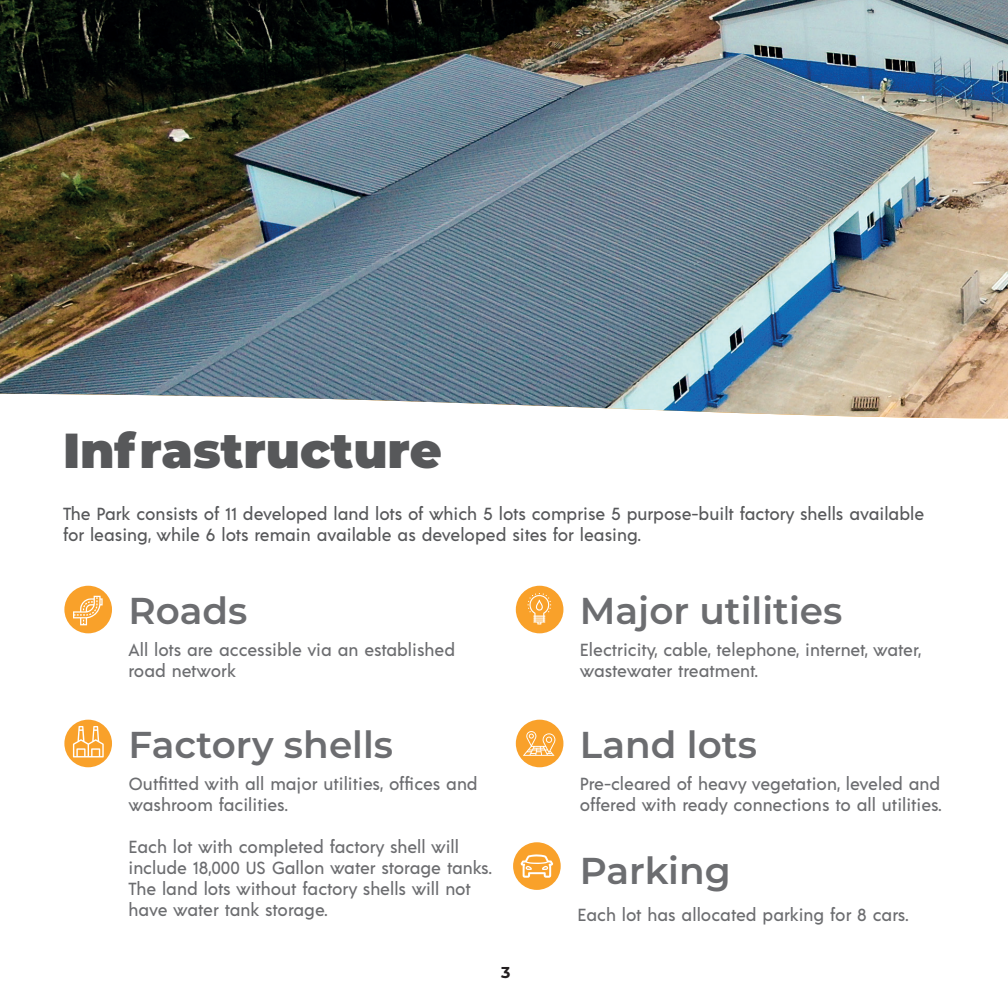
<style>
.page{position:relative;width:1008px;height:1008px;background:#fff}
.page>*{position:absolute;margin:0;border:0;box-sizing:border-box;transform-origin:0 0}
.t1{font:900 49.18px "Montserrat";color:#57585a}
.t2{font:600 37.45px "Montserrat";color:#6c6d70}
.t3{font:500 17.5px/21px "Acre";color:#6c6d70}
.t4{font:500 17.5px/21px "Acre";color:#57585a}
.t5{font:700 15.75px "Montserrat";color:#231f20}
</style>
<div class="page">
<div style="left:64px;top:586px;width:48px;height:47px;background:#f9a12a;border-radius:50%"></div>
<svg style="left:73px;top:596px;width:30px;height:29px"></svg>
<div style="left:64px;top:720px;width:48px;height:47px;background:#f9a12a;border-radius:50%"></div>
<svg style="left:73px;top:726px;width:31px;height:31px"></svg>
<div style="left:516px;top:586px;width:47px;height:47px;background:#f9a12a;border-radius:50%"></div>
<svg style="left:528px;top:593px;width:23px;height:32px"></svg>
<div style="left:516px;top:720px;width:47px;height:47px;background:#f9a12a;border-radius:50%"></div>
<svg style="left:523px;top:731px;width:33px;height:25px"></svg>
<div style="left:513px;top:842px;width:48px;height:48px;background:#f9a12a;border-radius:50%"></div>
<svg style="left:520px;top:854px;width:34px;height:24px"></svg>
<img style="left:0;top:0;width:1008px;height:419px">
<p class="t1" style="left:63px;top:413px;width:380px">Infrastructure</p>
<p class="t4" style="left:63px;top:502px;width:863px">The Park consists of 11 developed land lots of which 5 lots comprise 5 purpose-built factory shells available for leasing, while 6 lots remain available as developed sites for leasing.</p>
<p class="t2" style="left:129px;top:584px;width:120px">Roads</p>
<p class="t2" style="left:580px;top:584px;width:264px">Major utilities</p>
<p class="t3" style="left:129px;top:639px;width:328px">All lots are accessible via an established road network</p>
<p class="t3" style="left:580px;top:639px;width:343px">Electricity, cable, telephone, internet, water, wastewater treatment.</p>
<p class="t2" style="left:129px;top:718px;width:266px">Factory shells</p>
<p class="t2" style="left:580px;top:718px;width:179px">Land lots</p>
<p class="t3" style="left:129px;top:773px;width:351px">Outfitted with all major utilities, offices and washroom facilities.</p>
<p class="t3" style="left:129px;top:836px;width:365px">Each lot with completed factory shell will include 18,000 US Gallon water storage tanks.<br>The land lots without factory shells will not have water tank storage.</p>
<p class="t5" style="left:501px;top:961px;width:11px">3</p>
<p class="t3" style="left:580px;top:773px;width:363px">Pre-cleared of heavy vegetation, leveled and offered with ready connections to all utilities.</p>
<p class="t2" style="left:580px;top:844px;width:152px">Parking</p>
<p class="t3" style="left:578px;top:904px;width:333px">Each lot has allocated parking for 8 cars.</p>
</div>
